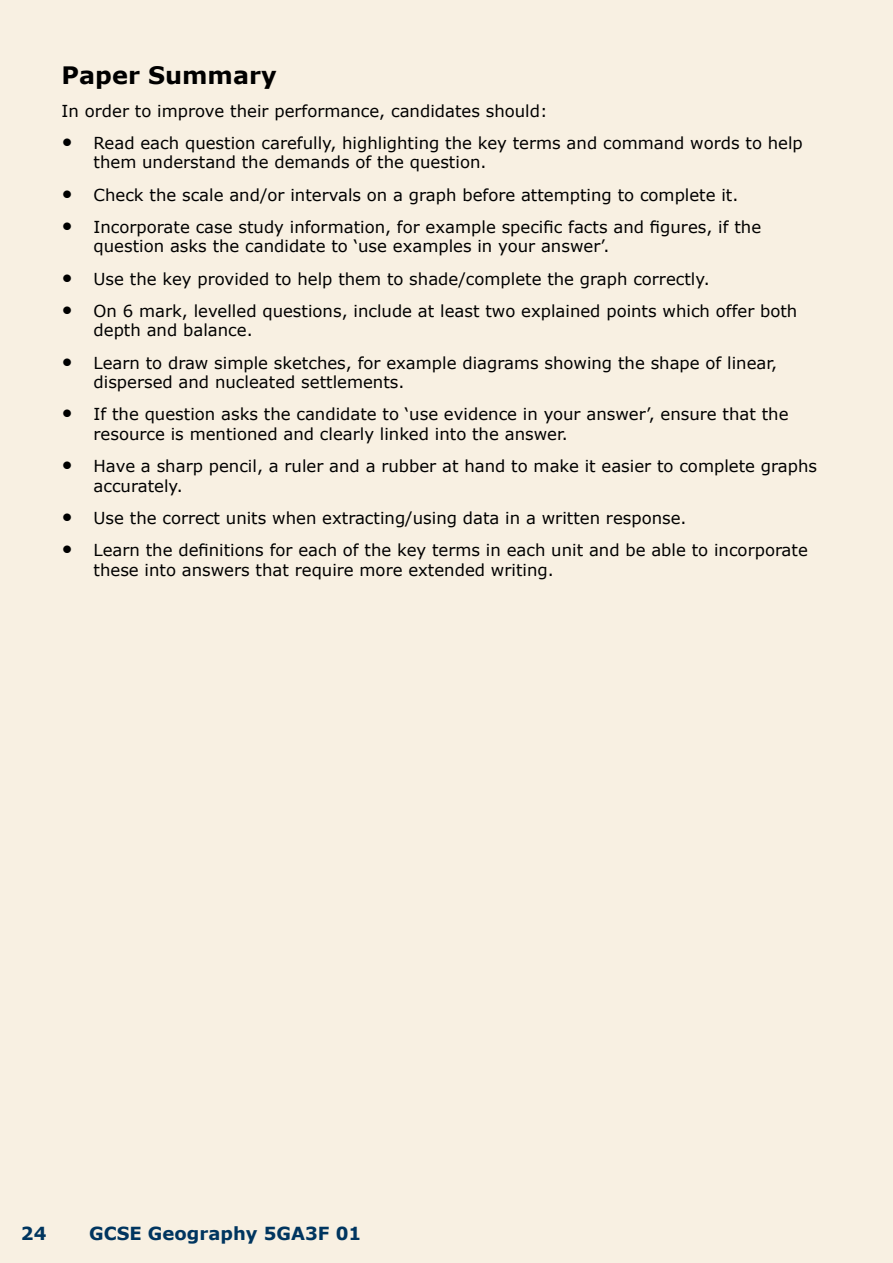
<style>
.page{position:relative;width:893px;height:1263px;background:#f8f0e2}
.page>*{position:absolute;margin:0;border:0;box-sizing:border-box;transform-origin:0 0}
.t1{font:700 24px "Verdana";color:#000}
.t2{font:700 18px "Verdana";color:#00355f}
.t3{font:16.5px/19.5px "Verdana";color:#000}
.s1{font-size:21px}
</style>
<div class="page">
<h1 class="t1" style="left:62px;top:60px;width:216px">Paper Summary</h1>
<p class="t3" style="left:62px;top:100px;width:487px">In order to improve their performance, candidates should:</p>
<p class="t3" style="left:94px;top:132px;width:711px;text-indent:-32px"><span class="s1">•</span> Read each question carefully, highlighting the key terms and command words to help them understand the demands of the question.</p>
<p class="t3" style="left:62px;top:184px;width:678px"><span class="s1">•</span> Check the scale and/or intervals on a graph before attempting to complete it.</p>
<p class="t3" style="left:94px;top:216px;width:669px;text-indent:-32px"><span class="s1">•</span> Incorporate case study information, for example specific facts and figures, if the question asks the candidate to ‘use examples in your answer’.</p>
<p class="t3" style="left:62px;top:268px;width:649px"><span class="s1">•</span> Use the key provided to help them to shade/complete the graph correctly.</p>
<p class="t3" style="left:94px;top:301px;width:705px;text-indent:-32px"><span class="s1">•</span> On 6 mark, levelled questions, include at least two explained points which offer both depth and balance.</p>
<p class="t3" style="left:94px;top:352px;width:685px;text-indent:-32px"><span class="s1">•</span> Learn to draw simple sketches, for example diagrams showing the shape of linear, dispersed and nucleated settlements.</p>
<p class="t3" style="left:94px;top:404px;width:696px;text-indent:-32px"><span class="s1">•</span> If the question asks the candidate to ‘use evidence in your answer’, ensure that the resource is mentioned and clearly linked into the answer.</p>
<p class="t3" style="left:94px;top:456px;width:725px;text-indent:-32px"><span class="s1">•</span> Have a sharp pencil, a ruler and a rubber at hand to make it easier to complete graphs accurately.</p>
<p class="t3" style="left:62px;top:508px;width:626px"><span class="s1">•</span> Use the correct units when extracting/using data in a written response.</p>
<p class="t3" style="left:94px;top:540px;width:716px;text-indent:-32px"><span class="s1">•</span> Learn the definitions for each of the key terms in each unit and be able to incorporate these into answers that require more extended writing.</p>
<p class="t2" style="left:21px;top:1222px;width:27px">24</p>
<p class="t2" style="left:89px;top:1222px;width:274px">GCSE Geography 5GA3F 01</p>
</div>
